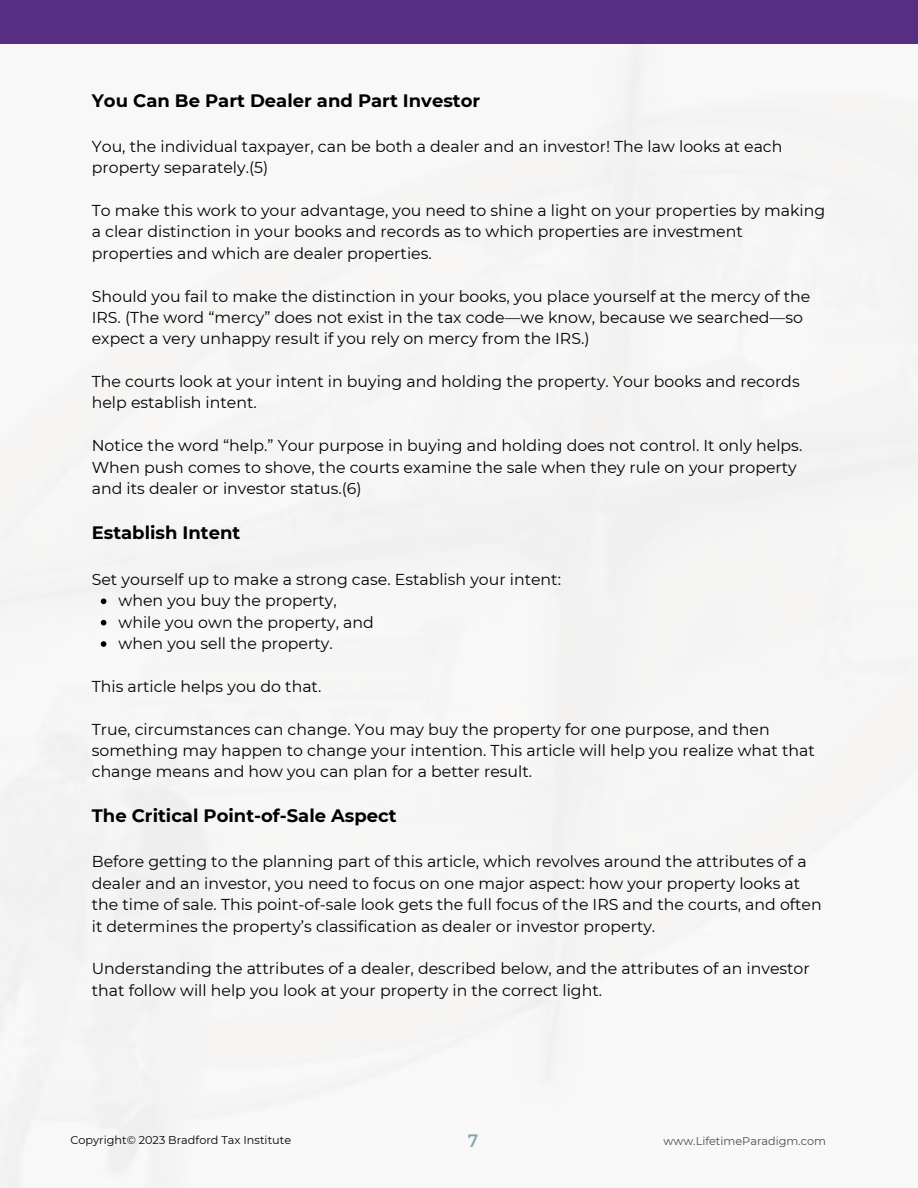
<style>
.page{position:relative;width:918px;height:1188px;background:#fff}
.page>*{position:absolute;margin:0;border:0;box-sizing:border-box;transform-origin:0 0}
.t1{font:700 18px "Montserrat";color:#000}
.t2{font:18px "Montserrat";color:#4d8290}
.t3{font:15.75px/21.3px "Montserrat";color:#000}
.t4{font:11.25px "Montserrat";color:#000}
</style>
<div class="page">
<svg style="left:101px;top:598px;width:5px;height:6px"></svg>
<svg style="left:101px;top:620px;width:5px;height:6px"></svg>
<svg style="left:101px;top:641px;width:5px;height:6px"></svg>
<div style="left:0;top:0;width:918px;height:44px;background:#582e82"></div>
<h1 class="t1" style="left:92px;top:89px;width:390px">You Can Be Part Dealer and Part Investor</h1>
<h2 class="t3" style="left:92px;top:136px;width:692px">You, the individual taxpayer, can be both a dealer and an investor! The law looks at each property separately.(5)</h2>
<h2 class="t3" style="left:92px;top:200px;width:735px">To make this work to your advantage, you need to shine a light on your properties by making a clear distinction in your books and records as to which properties are investment properties and which are dealer properties.</h2>
<h2 class="t3" style="left:92px;top:285px;width:720px">Should you fail to make the distinction in your books, you place yourself at the mercy of the<br>IRS. (The word “mercy” does not exist in the tax code—we know, because we searched—so expect a very unhappy result if you rely on mercy from the IRS.)</h2>
<h2 class="t3" style="left:92px;top:371px;width:709px">The courts look at your intent in buying and holding the property. Your books and records help establish intent.</h2>
<h2 class="t3" style="left:92px;top:435px;width:712px">Notice the word “help.” Your purpose in buying and holding does not control. It only helps.<br>When push comes to shove, the courts examine the sale when they rule on your property and its dealer or investor status.(6)</h2>
<h1 class="t1" style="left:92px;top:521px;width:150px">Establish Intent</h1>
<h2 class="t3" style="left:92px;top:569px;width:471px">Set yourself up to make a strong case. Establish your intent:</h2>
<h2 class="t3" style="left:119px;top:590px;width:220px">when you buy the property,</h2>
<h2 class="t3" style="left:119px;top:611px;width:257px">while you own the property, and</h2>
<h2 class="t3" style="left:119px;top:633px;width:216px">when you sell the property.</h2>
<h2 class="t3" style="left:92px;top:676px;width:231px">This article helps you do that.</h2>
<h2 class="t3" style="left:92px;top:718px;width:724px">True, circumstances can change. You may buy the property for one purpose, and then something may happen to change your intention. This article will help you realize what that change means and how you can plan for a better result.</h2>
<h1 class="t1" style="left:92px;top:805px;width:306px">The Critical Point-of-Sale Aspect</h1>
<h2 class="t3" style="left:92px;top:851px;width:732px">Before getting to the planning part of this article, which revolves around the attributes of a dealer and an investor, you need to focus on one major aspect: how your property looks at the time of sale. This point-of-sale look gets the full focus of the IRS and the courts, and often it determines the property’s classification as dealer or investor property.</h2>
<h2 class="t3" style="left:92px;top:958px;width:720px">Understanding the attributes of a dealer, described below, and the attributes of an investor that follow will help you look at your property in the correct light.</h2>
<p class="t4" style="left:70px;top:1134px;width:222px">Copyright© 2023 Bradford Tax Institute</p>
<p class="t2" style="left:467px;top:1129px;width:12px">7</p>
<p class="t4" style="left:664px;top:1134px;width:164px">www.LifetimeParadigm.com</p>
</div>
